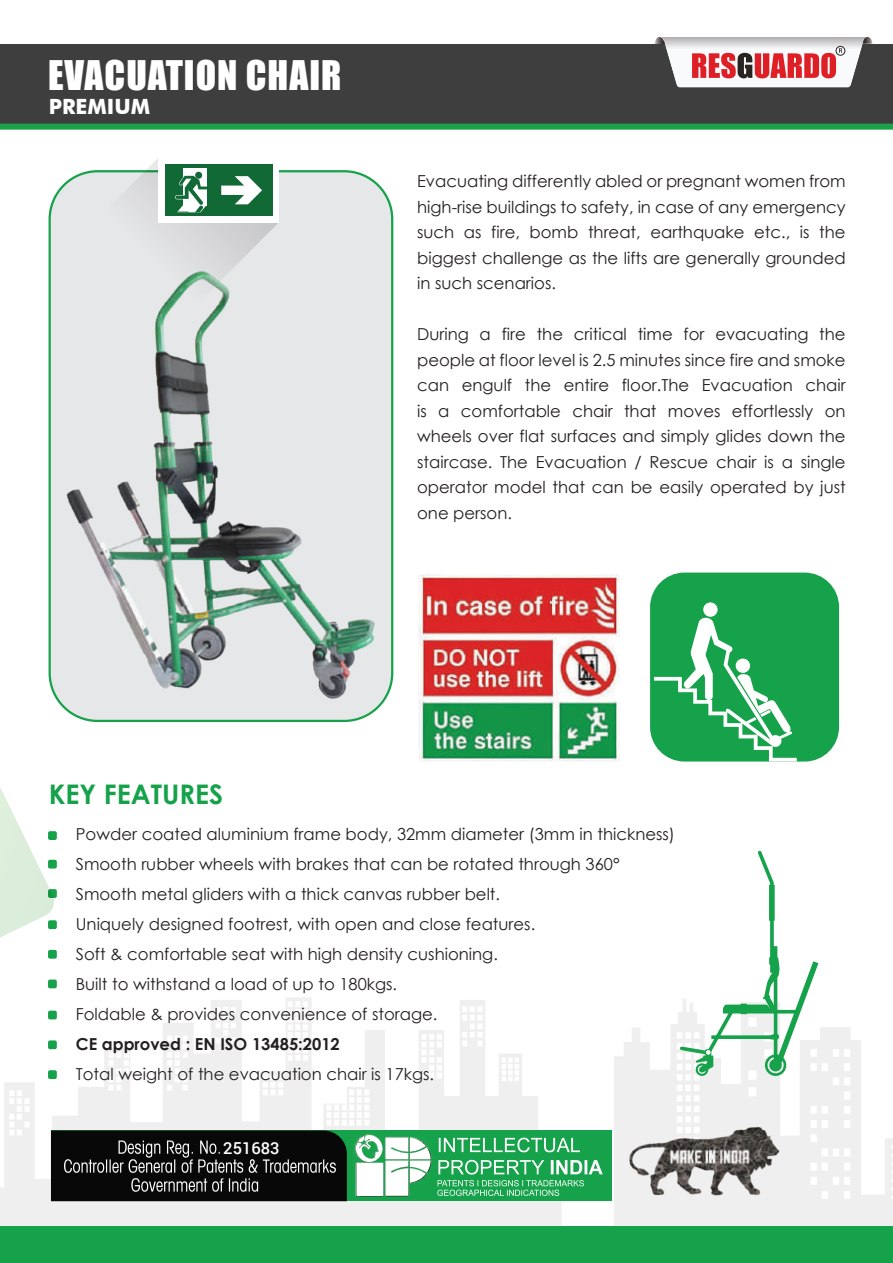
<style>
.page{position:relative;width:893px;height:1263px;background:#fff}
.page>*{position:absolute;margin:0;border:0;box-sizing:border-box;transform-origin:0 0}
.t1{font:37.5px "Impact";letter-spacing:.025em;color:#fff}
.t2{font:700 27px "Century Gothic";color:#16a24a}
.t3{font:700 21px "Futura BT";color:#fff}
.t4{font:16.5px/25.5px "Century Gothic";color:#231f20;text-align:justify}
.t5{font:700 16.5px "Century Gothic";color:#231f20}
.t6{font:500 16.5px "Roboto";color:#fff}
</style>
<div class="page">
<svg style="left:0;top:997px;width:562px;height:230px"></svg>
<svg style="left:614px;top:1012px;width:279px;height:215px;fill:#efefef"></svg>
<div style="left:0;top:44px;width:893px;height:83px;background:#3e3e3f"></div>
<svg style="left:654px;top:37px;width:219px;height:51px;background:#c8a0a3"></svg>
<div style="left:50px;top:171px;width:342px;height:550px;background:#e6e7e9;border-radius:48px"></div>
<img style="left:63px;top:178px;width:319px;height:543px">
<div style="left:49px;top:170px;width:344px;height:552px;border:2px solid #16a24a;border-radius:48px"></div>
<div style="left:0;top:1227px;width:893px;height:36px;background:#16a24a"></div>
<div style="left:48px;top:831px;width:9px;height:9px;background:#16a24a;border-radius:2px"></div>
<div style="left:48px;top:860px;width:9px;height:8px;background:#16a24a;border-radius:2px"></div>
<div style="left:48px;top:889px;width:9px;height:9px;background:#16a24a;border-radius:2px"></div>
<div style="left:48px;top:920px;width:9px;height:9px;background:#16a24a;border-radius:2px"></div>
<div style="left:48px;top:950px;width:9px;height:9px;background:#16a24a;border-radius:2px"></div>
<div style="left:48px;top:979px;width:9px;height:9px;background:#16a24a;border-radius:2px"></div>
<div style="left:48px;top:1011px;width:9px;height:8px;background:#16a24a;border-radius:2px"></div>
<div style="left:48px;top:1040px;width:9px;height:9px;background:#16a24a;border-radius:2px"></div>
<div style="left:48px;top:1070px;width:9px;height:9px;background:#16a24a;border-radius:2px"></div>
<div style="left:51px;top:1130px;width:560px;height:71px;background:#16a24a"></div>
<svg style="left:51px;top:1130px;width:296px;height:71px;background:#1e201f"></svg>
<img style="left:353px;top:1134px;width:80px;height:73px">
<svg style="left:356px;top:1135px;width:75px;height:61px"></svg>
<svg style="left:437px;top:1137px;width:166px;height:59px"></svg>
<img style="left:626px;top:1118px;width:156px;height:86px">
<svg style="left:680px;top:851px;width:138px;height:226px"></svg>
<div style="left:650px;top:573px;width:189px;height:188px;background:#16a24a;border-radius:34px"></div>
<div style="left:703px;top:602px;width:15px;height:15px;background:#fff;border-radius:50%"></div>
<svg style="left:654px;top:617px;width:143px;height:144px"></svg>
<img style="left:418px;top:575px;width:201px;height:186px">
<svg style="left:85px;top:159px;width:194px;height:249px"></svg>
<div style="left:158px;top:158px;width:121px;height:65px;background:#fff"></div>
<div style="left:165px;top:164px;width:107px;height:52px;background:#116936"></div>
<svg style="left:221px;top:176px;width:41px;height:28px"></svg>
<svg style="left:183px;top:168px;width:23px;height:8px"></svg>
<div style="left:195px;top:172px;width:7px;height:7px;background:#116936;border-radius:50%"></div>
<svg style="left:175px;top:176px;width:32px;height:37px"></svg>
<svg style="left:0;top:788px;width:54px;height:193px"></svg>
<div style="left:0;top:124px;width:893px;height:6px;background:#1ca349"></div>
<h1 class="t1" style="left:48px;top:55px;width:295px">EVACUATION CHAIR</h1>
<p class="t3" style="left:49px;top:99px;width:103px">PREMIUM</p>
<p class="t4" style="left:417px;top:170px;width:430px">Evacuating differently abled or pregnant women from high-rise buildings to safety, in case of any emergency such as fire, bomb threat, earthquake etc., is the biggest challenge as the lifts are generally grounded in such scenarios.</p>
<p class="t4" style="left:417px;top:323px;width:430px">During a fire the critical time for evacuating the people at floor level is 2.5 minutes since fire and smoke can engulf the entire floor.The Evacuation chair is a comfortable chair that moves effortlessly on wheels over flat surfaces and simply glides down the staircase. The Evacuation / Rescue chair is a single operator model that can be easily operated by just one person.</p>
<h2 class="t2" style="left:49px;top:784px;width:176px">KEY FEATURES</h2>
<p class="t4" style="left:76px;top:820px;width:601px;line-height:30px;text-align:left">Powder coated aluminium frame body, 32mm diameter (3mm in thickness)<br>Smooth rubber wheels with brakes that can be rotated through 360° Smooth metal gliders with a thick canvas rubber belt.<br>Uniquely designed footrest, with open and close features.<br>Soft &amp; comfortable seat with high density cushioning.<br>Built to withstand a load of up to 180kgs.<br>Foldable &amp; provides convenience of storage.</p>
<p class="t5" style="left:76px;top:1037px;width:266px">CE approved : EN ISO 13485:2012</p>
<p class="t4" style="left:76px;top:1062px;width:360px">Total weight of the evacuation chair is 17kgs.</p>
<p class="t6" style="left:223px;top:1138px;width:58px">251683</p>
</div>
